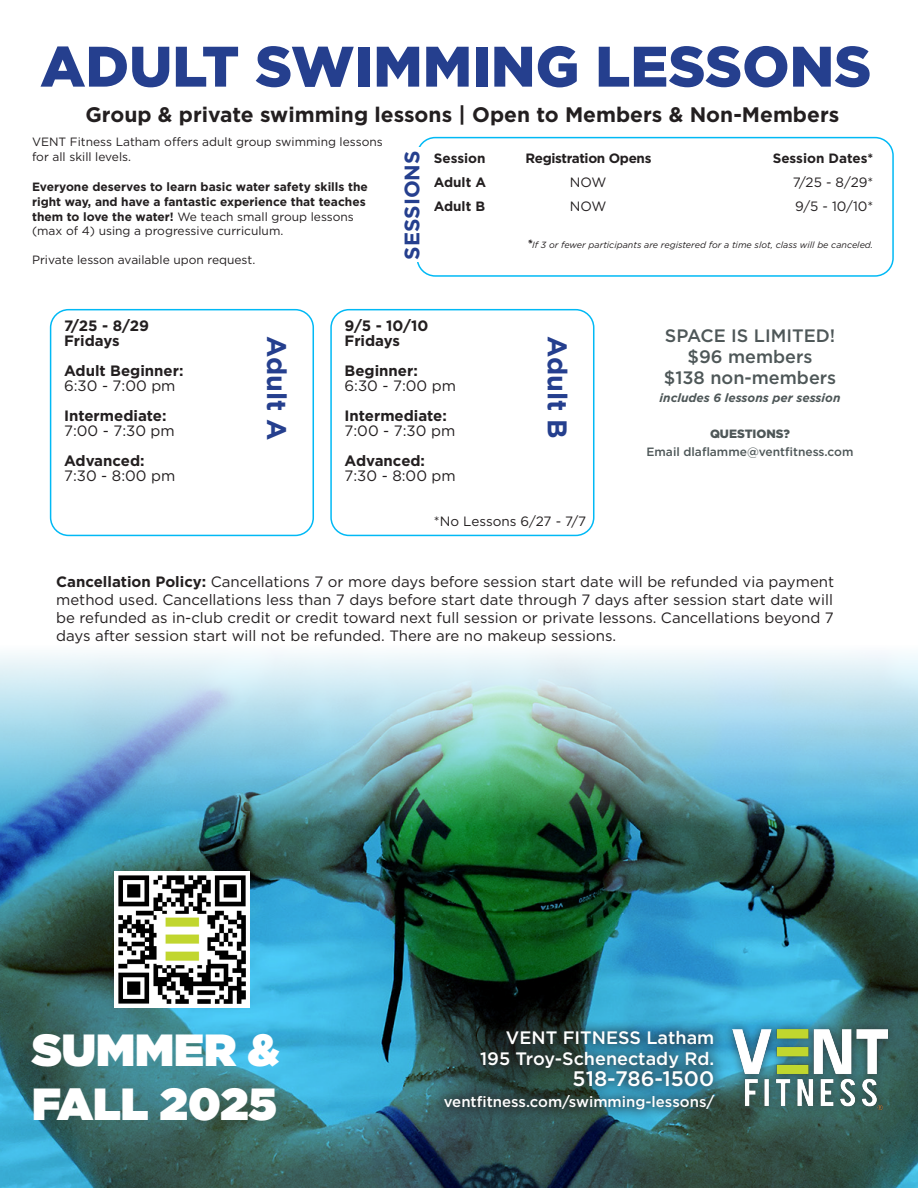
<style>
.page{position:relative;width:918px;height:1188px;background:#fff}
.page>*{position:absolute;margin:0;border:0;box-sizing:border-box;transform-origin:0 0}
.t1{font:900 57px "Gotham";color:#253f8e}
.t2{font:900 45px/54px "Gotham";color:#fff}
.t3{font:700 27px "Gotham";color:#253f8e}
.t4{font:700 21px "Gotham";color:#231f20}
.t5{font:500 21px "Gotham";color:#fff}
.t6{font:700 21px "Gotham";color:#253f8e}
.t7{font:500 18px "Gotham";color:#4e5758}
.t8{font:500 18px "Gotham";color:#fff}
.t9{font:15px/18px "Gotham";color:#231f20;text-align:justify}
.t10{font:700 15px "Gotham";color:#231f20}
.t11{font:500 15px "Gotham";color:#fff}
.t12{font:700 13.5px "Gotham";letter-spacing:-.01em;color:#231f20}
.t13{font:13.5px "Gotham";color:#231f20}
.t14{font:700 12px/14.5px "Gotham";color:#231f20}
.t15{font:12px/15px "Gotham";color:#231f20}
.t16{font:500 12px/18px "Gotham";color:#4e5758;text-align:center}
.t17{font:italic 700 12px "Gotham";color:#4e5758}
.t18{font:italic 9px "Gotham";color:#231f20}
.s1{font-weight:400}
.s2{font-weight:700;font-size:12px}
.s3{font-weight:900}
.s4{font-weight:700}
</style>
<div class="page">
<svg style="left:0;top:913px;width:918px;height:275px;background:#31737d"></svg>
<img style="left:0;top:535px;width:918px;height:378px">
<div style="left:432px;top:1019px;width:294px;height:103px;background:#231f20;opacity:.75"></div>
<div style="left:723px;top:1019px;width:175px;height:99px;background:#231f20;opacity:.75"></div>
<img style="left:733px;top:1030px;width:155px;height:79px">
<div style="left:417px;top:137px;width:477px;height:140px;border:2px solid #01b9f5;border-radius:18px"></div>
<div style="left:401px;top:147px;width:33px;height:115px;background:#fff"></div>
<div style="left:50px;top:309px;width:264px;height:227px;border:2px solid #01b9f5;border-radius:18px"></div>
<div style="left:330px;top:309px;width:264px;height:227px;border:2px solid #01b9f5;border-radius:18px"></div>
<img style="left:114px;top:872px;width:136px;height:135px">
<p class="t1" style="left:40px;top:27px;width:833px">ADULT SWIMMING LESSONS</p>
<p class="t4" style="left:85px;top:100px;width:755px">Group &amp; private swimming lessons | Open to Members &amp; Non-Members</p>
<p class="t15" style="left:32px;top:134px;width:352px">VENT Fitness Latham offers adult group swimming lessons for all skill levels.</p>
<p class="t14" style="left:32px;top:180px;width:337px">Everyone deserves to learn basic water safety skills the right way, and have a fantastic experience that teaches them to love the water! <span class="s1">We teach small group lessons (max of 4) using a progressive curriculum.</span></p>
<p class="t15" style="left:32px;top:252px;width:225px">Private lesson available upon request.</p>
<p class="t6" style="left:398px;top:260px;width:111px;rotate:-90deg">SESSIONS</p>
<p class="t12" style="left:434px;top:149px;width:53px">Session</p>
<p class="t12" style="left:525px;top:149px;width:127px">Registration Opens</p>
<p class="t12" style="left:773px;top:149px;width:102px">Session Dates*</p>
<p class="t12" style="left:434px;top:173px;width:54px">Adult A</p>
<p class="t13" style="left:570px;top:173px;width:38px">NOW</p>
<p class="t13" style="left:793px;top:173px;width:82px">7/25 - 8/29*</p>
<p class="t12" style="left:434px;top:197px;width:53px">Adult B</p>
<p class="t13" style="left:570px;top:197px;width:38px">NOW</p>
<p class="t13" style="left:795px;top:197px;width:80px">9/5 - 10/10*</p>
<p class="t18" style="left:527px;top:239px;width:348px"><span class="s2">*</span>If 3 or fewer participants are registered for a time slot, class will be canceled.</p>
<p class="t10" style="left:64px;top:315px;width:87px">7/25 - 8/29</p>
<p class="t10" style="left:64px;top:330px;width:57px">Fridays</p>
<p class="t10" style="left:64px;top:360px;width:121px">Adult Beginner:</p>
<p class="t9" style="left:64px;top:376px;width:113px">6:30 - 7:00 pm</p>
<p class="t10" style="left:64px;top:405px;width:104px">Intermediate:</p>
<p class="t9" style="left:64px;top:421px;width:112px">7:00 - 7:30 pm</p>
<p class="t10" style="left:64px;top:450px;width:82px">Advanced:</p>
<p class="t9" style="left:64px;top:466px;width:113px">7:30 - 8:00 pm</p>
<p class="t3" style="left:295px;top:336px;width:106px;rotate:90deg">Adult A</p>
<p class="t10" style="left:345px;top:315px;width:85px">9/5 - 10/10</p>
<p class="t10" style="left:345px;top:330px;width:57px">Fridays</p>
<p class="t10" style="left:345px;top:360px;width:75px">Beginner:</p>
<p class="t9" style="left:345px;top:376px;width:113px">6:30 - 7:00 pm</p>
<p class="t10" style="left:345px;top:405px;width:104px">Intermediate:</p>
<p class="t9" style="left:345px;top:421px;width:112px">7:00 - 7:30 pm</p>
<p class="t10" style="left:345px;top:450px;width:82px">Advanced:</p>
<p class="t9" style="left:345px;top:466px;width:113px">7:30 - 8:00 pm</p>
<p class="t13" style="left:434px;top:512px;width:154px">*No Lessons 6/27 - 7/7</p>
<p class="t3" style="left:575px;top:336px;width:104px;rotate:90deg">Adult B</p>
<p class="t7" style="left:665px;top:324px;width:172px">SPACE IS LIMITED!</p>
<p class="t7" style="left:688px;top:345px;width:127px">$96 members</p>
<p class="t7" style="left:664px;top:366px;width:174px">$138 non-members</p>
<p class="t17" style="left:660px;top:390px;width:182px">includes 6 lessons per session</p>
<p class="t16" style="left:647px;top:425px;width:209px"><span class="s3">QUESTIONS?<br></span>Email dlaflamme@ventfitness.com</p>
<p class="t9" style="left:56px;top:572px;width:780px"><span class="s4">Cancellation Policy:</span> Cancellations 7 or more days before session start date will be refunded via payment method used. Cancellations less than 7 days before start date through 7 days after session start date will be refunded as in-club credit or credit toward next full session or private lessons. Cancellations beyond 7 days after session start will not be refunded. There are no makeup sessions.</p>
<p class="t2" style="left:32px;top:1022px;width:249px">SUMMER &amp;<br>FALL 2025</p>
<p class="t8" style="left:506px;top:1026px;width:210px">VENT FITNESS Latham</p>
<p class="t8" style="left:480px;top:1047px;width:236px">195 Troy-Schenectady Rd.</p>
<p class="t5" style="left:573px;top:1065px;width:143px">518-786-1500</p>
<p class="t11" style="left:444px;top:1092px;width:272px">ventfitness.com/swimming-lessons/</p>
</div>
